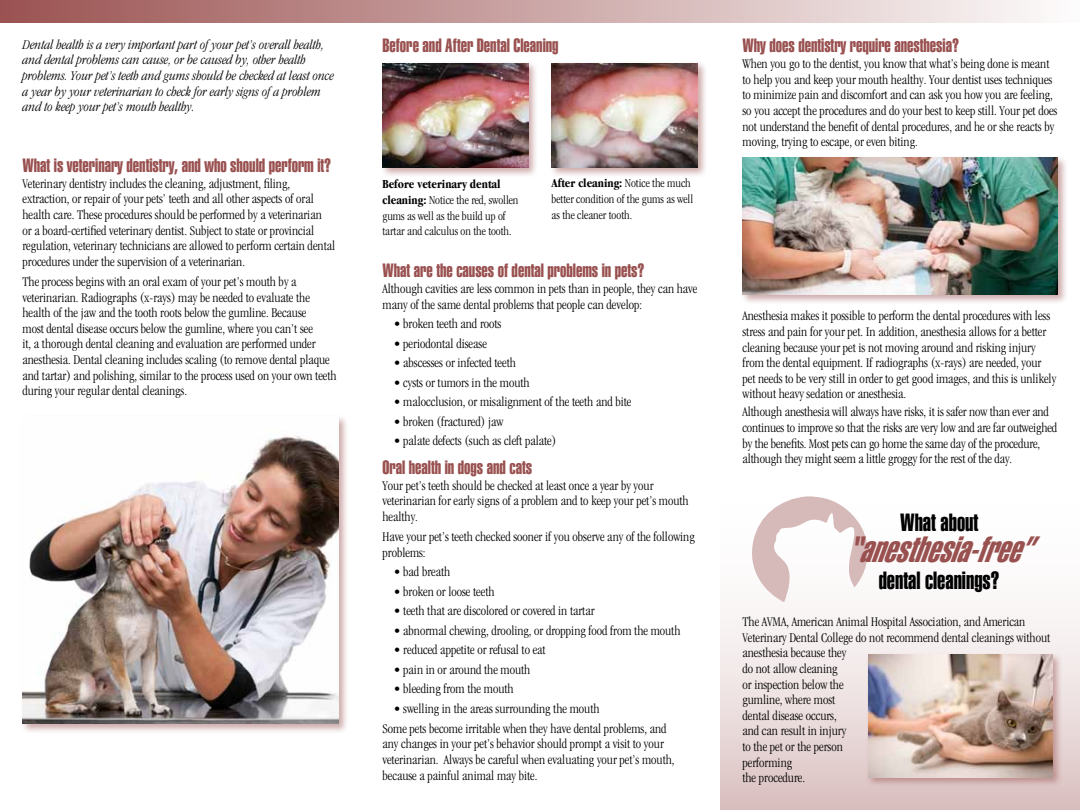
<style>
.page{position:relative;width:1080px;height:810px;background:#fff}
.page>*{position:absolute;margin:0;border:0;box-sizing:border-box;transform-origin:0 0}
.t1{font:italic 35.5px "Swiss 911 BT Extra Compressed";color:#995150}
.t2{font:24.25px "Swiss 911 BT Extra Compressed";color:#000}
.t3{font:18.75px "Swiss 911 BT Extra Compressed";color:#995150}
.t4{font:300 condensed 13.75px/15.6px "Garamond";color:#000}
.t5{font:italic 300 condensed 13.75px/15.6px "Garamond";color:#000}
.t6{font:300 condensed 12.5px/15.6px "Garamond";color:#000}
.s1{font-weight:700}
</style>
<div class="page">
<div style="left:720px;top:473px;width:360px;height:337px;background:linear-gradient(to bottom,#fff,#dfc9c8)"></div>
<div style="left:0;top:0;width:1080px;height:22px;background:linear-gradient(to right,#9a5251,#fdfcfc)"></div>
<div style="left:20px;top:414px;width:328px;height:319px;background:#995150;opacity:.49"></div>
<img style="left:23px;top:416px;width:316px;height:307px">
<div style="left:866px;top:652px;width:196px;height:135px;background:#995150;opacity:.49"></div>
<img style="left:868px;top:655px;width:184px;height:123px">
<svg style="left:747px;top:496px;width:122px;height:106px"></svg>
<div style="left:549px;top:61px;width:158px;height:116px;background:#995150;opacity:.49"></div>
<img style="left:552px;top:63px;width:146px;height:105px">
<div style="left:380px;top:61px;width:158px;height:116px;background:#995150;opacity:.49"></div>
<img style="left:382px;top:63px;width:146px;height:105px">
<div style="left:740px;top:155px;width:328px;height:150px;background:#995150;opacity:.49"></div>
<img style="left:742px;top:158px;width:316px;height:137px">
<p class="t5" style="left:22px;top:37px;width:313px">Dental health is a very important part of your pet’s overall health, and dental problems can cause, or be caused by, other health problems. Your pet’s teeth and gums should be checked at least once a year by your veterinarian to check for early signs of a problem and to keep your pet’s mouth healthy.</p>
<h3 class="t3" style="left:22px;top:155px;width:310px">What is veterinary dentistry, and who should perform it?</h3>
<p class="t4" style="left:22px;top:176px;width:314px">Veterinary dentistry includes the cleaning, adjustment, filing, extraction, or repair of your pets’ teeth and all other aspects of oral health care. These procedures should be performed by a veterinarian<br>or a board-certified veterinary dentist. Subject to state or provincial regulation, veterinary technicians are allowed to perform certain dental procedures under the supervision of a veterinarian.</p>
<p class="t4" style="left:22px;top:274px;width:316px">The process begins with an oral exam of your pet’s mouth by a veterinarian. Radiographs (x-rays) may be needed to evaluate the health of the jaw and the tooth roots below the gumline. Because<br>most dental disease occurs below the gumline, where you can’t see<br>it, a thorough dental cleaning and evaluation are performed under anesthesia. Dental cleaning includes scaling (to remove dental plaque and tartar) and polishing, similar to the process used on your own teeth during your regular dental cleanings.</p>
<h3 class="t3" style="left:382px;top:35px;width:178px">Before and After Dental Cleaning</h3>
<p class="t6" style="left:382px;top:177px;width:138px"><span class="s1">Before veterinary dental cleaning:</span> Notice the red, swollen gums as well as the build up of tartar and calculus on the tooth.</p>
<p class="t6" style="left:552px;top:176px;width:143px"><span class="s1">After cleaning:</span> Notice the much better condition of the gums as well as the cleaner tooth.</p>
<h3 class="t3" style="left:382px;top:260px;width:264px">What are the causes of dental problems in pets?</h3>
<p class="t4" style="left:382px;top:281px;width:316px">Although cavities are less common in pets than in people, they can have many of the same dental problems that people can develop:</p>
<p class="t4" style="left:394px;top:316px;width:109px">• broken teeth and roots</p>
<p class="t4" style="left:394px;top:336px;width:95px">• periodontal disease</p>
<p class="t4" style="left:394px;top:355px;width:124px">• abscesses or infected teeth</p>
<p class="t4" style="left:394px;top:375px;width:137px">• cysts or tumors in the mouth</p>
<p class="t4" style="left:394px;top:394px;width:239px">• malocclusion, or misalignment of the teeth and bite</p>
<p class="t4" style="left:394px;top:414px;width:111px">• broken (fractured) jaw</p>
<p class="t4" style="left:394px;top:433px;width:164px">• palate defects (such as cleft palate)</p>
<h3 class="t3" style="left:382px;top:457px;width:151px">Oral health in dogs and cats</h3>
<p class="t4" style="left:382px;top:478px;width:308px">Your pet’s teeth should be checked at least once a year by your veterinarian for early signs of a problem and to keep your pet’s mouth healthy.</p>
<p class="t4" style="left:382px;top:529px;width:314px">Have your pet’s teeth checked sooner if you observe any of the following problems:</p>
<p class="t4" style="left:394px;top:564px;width:58px">• bad breath</p>
<p class="t4" style="left:394px;top:584px;width:102px">• broken or loose teeth</p>
<p class="t4" style="left:394px;top:603px;width:202px">• teeth that are discolored or covered in tartar</p>
<p class="t4" style="left:394px;top:623px;width:288px">• abnormal chewing, drooling, or dropping food from the mouth</p>
<p class="t4" style="left:394px;top:642px;width:153px">• reduced appetite or refusal to eat</p>
<p class="t4" style="left:394px;top:662px;width:138px">• pain in or around the mouth</p>
<p class="t4" style="left:394px;top:681px;width:121px">• bleeding from the mouth</p>
<p class="t4" style="left:382px;top:698px;width:286px;line-height:20.1px;text-indent:11px">• swelling in the areas surrounding the mouth<br>Some pets become irritable when they have dental problems, and</p>
<p class="t4" style="left:382px;top:736px;width:294px">any changes in your pet’s behavior should prompt a visit to your veterinarian. Always be careful when evaluating your pet’s mouth, because a painful animal may bite.</p>
<h3 class="t3" style="left:742px;top:35px;width:218px">Why does dentistry require anesthesia?</h3>
<p class="t4" style="left:742px;top:56px;width:316px">When you go to the dentist, you know that what’s being done is meant to help you and keep your mouth healthy. Your dentist uses techniques to minimize pain and discomfort and can ask you how you are feeling, so you accept the procedures and do your best to keep still. Your pet does not understand the benefit of dental procedures, and he or she reacts by moving, trying to escape, or even biting.</p>
<p class="t4" style="left:742px;top:308px;width:315px">Anesthesia makes it possible to perform the dental procedures with less stress and pain for your pet. In addition, anesthesia allows for a better cleaning because your pet is not moving around and risking injury from the dental equipment. If radiographs (x-rays) are needed, your pet needs to be very still in order to get good images, and this is unlikely without heavy sedation or anesthesia.</p>
<p class="t4" style="left:742px;top:404px;width:316px">Although anesthesia will always have risks, it is safer now than ever and continues to improve so that the risks are very low and are far outweighed by the benefits. Most pets can go home the same day of the procedure, although they might seem a little groggy for the rest of the day.</p>
<h2 class="t2" style="left:900px;top:508px;width:80px">What about</h2>
<h1 class="t1" style="left:847px;top:530px;width:202px">“anesthesia-free”</h1>
<h2 class="t2" style="left:879px;top:567px;width:123px">dental cleanings?</h2>
<p class="t4" style="left:742px;top:614px;width:309px">The AVMA, American Animal Hospital Association, and American<br>Veterinary Dental College do not recommend dental cleanings without anesthesia because they<br>do not allow cleaning<br>or inspection below the<br>gumline, where most<br>dental disease occurs,<br>and can result in injury<br>to the pet or the person<br>performing<br>the procedure.</p>
</div>
